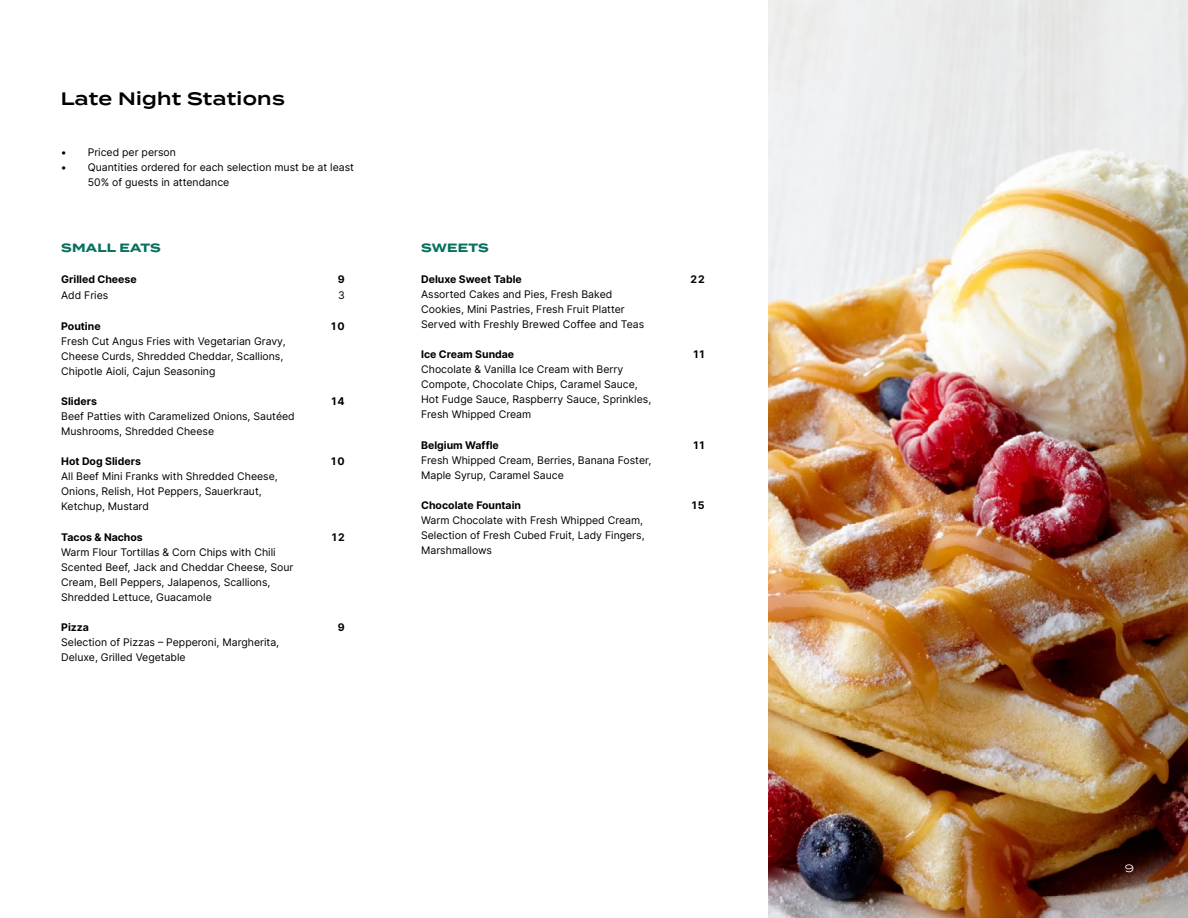
<style>
.page{position:relative;width:1188px;height:918px;background:#fff}
.page>*{position:absolute;margin:0;border:0;box-sizing:border-box;transform-origin:0 0}
.t1{font:600 18px "Termina";letter-spacing:.02em;color:#000}
.t2{font:700 12px "Termina";letter-spacing:.02em;color:#05715d}
.t3{font:10.5px/15px "Inter";color:#000101}
.t4{font:700 10.5px "Inter";color:#000101}
.t5{font:700 10.5px "Inter";letter-spacing:.1em;color:#000}
.t6{font:10.5px "Termina";color:#fff}
</style>
<div class="page">
<img style="left:768px;top:0;width:420px;height:918px">
<h1 class="t1" style="left:61px;top:86px;width:226px">Late Night Stations</h1>
<p class="t3" style="left:61px;top:145px;width:117px">• Priced per person</p>
<p class="t3" style="left:88px;top:160px;width:268px;text-indent:-27px">• Quantities ordered for each selection must be at least<br>50% of guests in attendance</p>
<p class="t2" style="left:61px;top:239px;width:101px">SMALL EATS</p>
<p class="t4" style="left:61px;top:271px;width:77px">Grilled Cheese</p>
<p class="t3" style="left:61px;top:288px;width:49px">Add Fries</p>
<p class="t4" style="left:61px;top:318px;width:41px">Poutine</p>
<p class="t3" style="left:61px;top:333px;width:226px">Fresh Cut Angus Fries with Vegetarian Gravy,<br>Cheese Curds, Shredded Cheddar, Scallions,<br>Chipotle Aioli, Cajun Seasoning</p>
<p class="t4" style="left:61px;top:394px;width:37px">Sliders</p>
<p class="t3" style="left:61px;top:408px;width:235px">Beef Patties with Caramelized Onions, Sautéed<br>Mushrooms, Shredded Cheese</p>
<p class="t4" style="left:61px;top:454px;width:81px">Hot Dog Sliders</p>
<p class="t3" style="left:61px;top:469px;width:218px">All Beef Mini Franks with Shredded Cheese,<br>Onions, Relish, Hot Peppers, Sauerkraut,<br>Ketchup, Mustard</p>
<p class="t4" style="left:61px;top:529px;width:83px">Tacos &amp; Nachos</p>
<p class="t3" style="left:61px;top:544px;width:234px">Warm Flour Tortillas &amp; Corn Chips with Chili Scented Beef, Jack and Cheddar Cheese, Sour Cream, Bell Peppers, Jalapenos, Scallions, Shredded Lettuce, Guacamole</p>
<p class="t4" style="left:61px;top:620px;width:29px">Pizza</p>
<p class="t3" style="left:61px;top:635px;width:219px">Selection of Pizzas – Pepperoni, Margherita,<br>Deluxe, Grilled Vegetable</p>
<p class="t5" style="left:338px;top:271px;width:8px">9</p>
<p class="t3" style="left:338px;top:288px;width:8px">3</p>
<p class="t5" style="left:331px;top:318px;width:15px">10</p>
<p class="t5" style="left:331px;top:394px;width:15px">14</p>
<p class="t5" style="left:331px;top:454px;width:15px">10</p>
<p class="t5" style="left:332px;top:529px;width:14px">12</p>
<p class="t5" style="left:338px;top:620px;width:8px">9</p>
<p class="t2" style="left:421px;top:239px;width:69px">SWEETS</p>
<p class="t4" style="left:421px;top:271px;width:102px">Deluxe Sweet Table</p>
<p class="t3" style="left:421px;top:286px;width:225px">Assorted Cakes and Pies, Fresh Baked<br>Cookies, Mini Pastries, Fresh Fruit Platter<br>Served with Freshly Brewed Coffee and Teas</p>
<p class="t4" style="left:421px;top:347px;width:95px">Ice Cream Sundae</p>
<p class="t3" style="left:421px;top:362px;width:232px">Chocolate &amp; Vanilla Ice Cream with Berry Compote, Chocolate Chips, Caramel Sauce, Hot Fudge Sauce, Raspberry Sauce, Sprinkles, Fresh Whipped Cream</p>
<p class="t4" style="left:421px;top:437px;width:79px">Belgium Waffle</p>
<p class="t3" style="left:421px;top:452px;width:232px">Fresh Whipped Cream, Berries, Banana Foster,<br>Maple Syrup, Caramel Sauce</p>
<p class="t4" style="left:421px;top:498px;width:101px">Chocolate Fountain</p>
<p class="t3" style="left:421px;top:512px;width:225px">Warm Chocolate with Fresh Whipped Cream,<br>Selection of Fresh Cubed Fruit, Lady Fingers,<br>Marshmallows</p>
<p class="t5" style="left:690px;top:271px;width:16px">22</p>
<p class="t5" style="left:693px;top:347px;width:13px">11</p>
<p class="t5" style="left:693px;top:437px;width:13px">11</p>
<p class="t5" style="left:692px;top:498px;width:14px">15</p>
<p class="t6" style="left:1125px;top:861px;width:11px">9</p>
</div>
